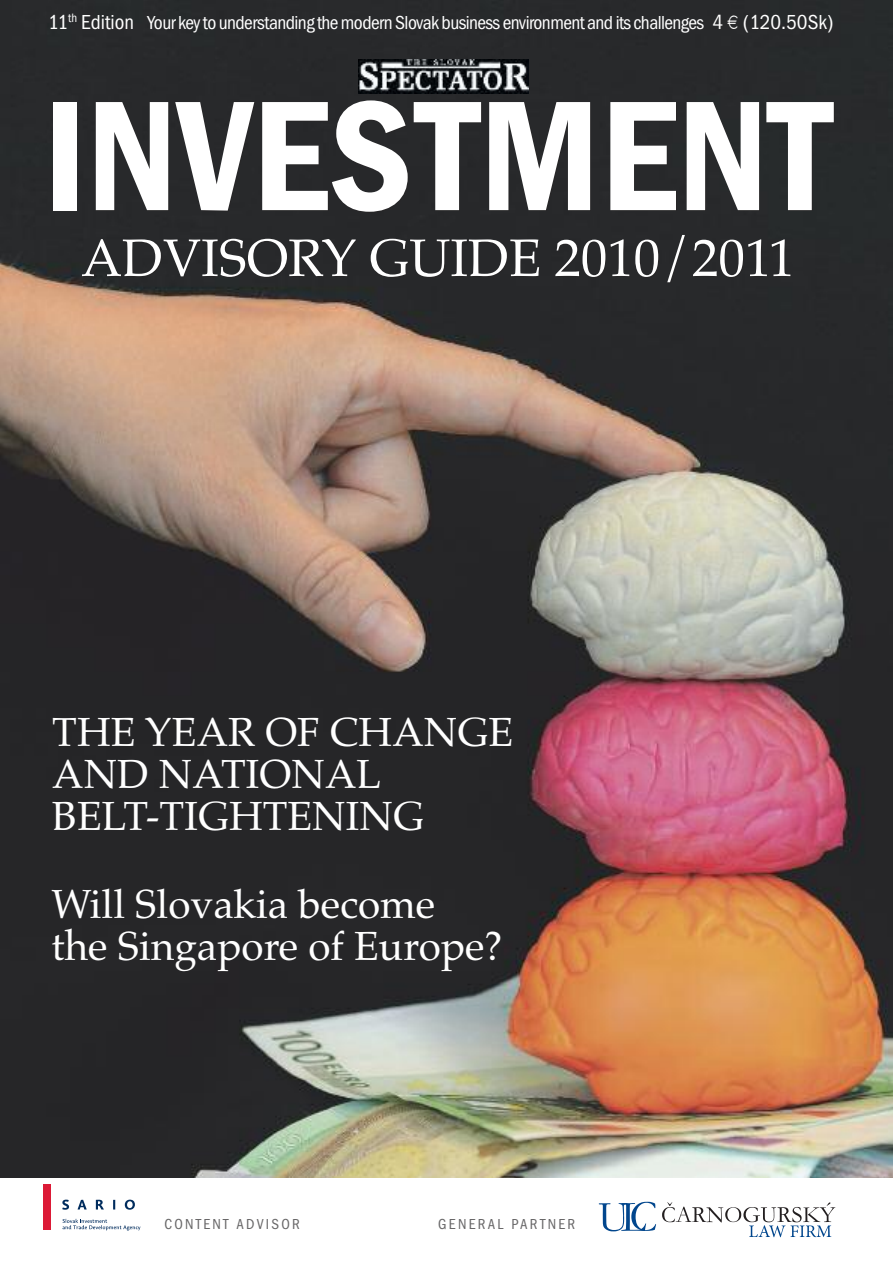
<style>
.page{position:relative;width:893px;height:1263px;background:#fff}
.page>*{position:absolute;margin:0;border:0;box-sizing:border-box;transform-origin:0 0}
.t1{font:600 condensed 162px "Franklin Got Itc TCE";color:#fff}
.t2{font:52.8px "Palatino CE";color:#fff}
.t3{font:40.5px/42px "Palatino CE";color:#fff}
.t4{font:700 21px "Palatino CE";color:#fff;scale:.75 1}
.t5{font:condensed 19.5px "Franklin Got Itc TCE";letter-spacing:-.03em;color:#fff}
.t6{font:condensed 15px "Franklin Got Itc TCE";letter-spacing:.15em;color:#686768}
.s1{font-size:21px}
</style>
<div class="page">
<img style="left:0;top:0;width:893px;height:1178px">
<svg style="left:62px;top:1199px;width:73px;height:11px"></svg>
<div style="left:43px;top:1185px;width:8px;height:45px;background:#dc1a36"></div>
<svg style="left:63px;top:1219px;width:77px;height:11px"></svg>
<svg style="left:599px;top:1202px;width:57px;height:29px"></svg>
<svg style="left:662px;top:1202px;width:173px;height:35px"></svg>
<img style="left:359px;top:60px;width:170px;height:34px">
<p class="t5" style="left:48px;top:11px;width:787px"><span class="s1">11</span><sup>th</sup> <span class="s1">Edition</span> Your key to understanding themodern Slovak business environment and its challenges <span class="s1">4 (120.50Sk)</span></p>
<p class="t4" style="left:728px;top:9px;width:17px">€</p>
<h1 class="t1" style="left:43px;top:59px;width:791px">INVESTMENT</h1>
<h2 class="t2" style="left:81px;top:227px;width:715px">ADVISORY GUIDE 2010/2011</h2>
<h3 class="t3" style="left:52px;top:711px;width:462px">THE YEAR OF CHANGE<br>AND NATIONAL<br>BELT-TIGHTENING</h3>
<h3 class="t3" style="left:52px;top:883px;width:452px">Will Slovakia become<br>the Singapore of Europe?</h3>
<p class="t6" style="left:164px;top:1215px;width:137px">CONTENT ADVISOR</p>
<p class="t6" style="left:438px;top:1215px;width:138px">GENERAL PARTNER</p>
</div>
